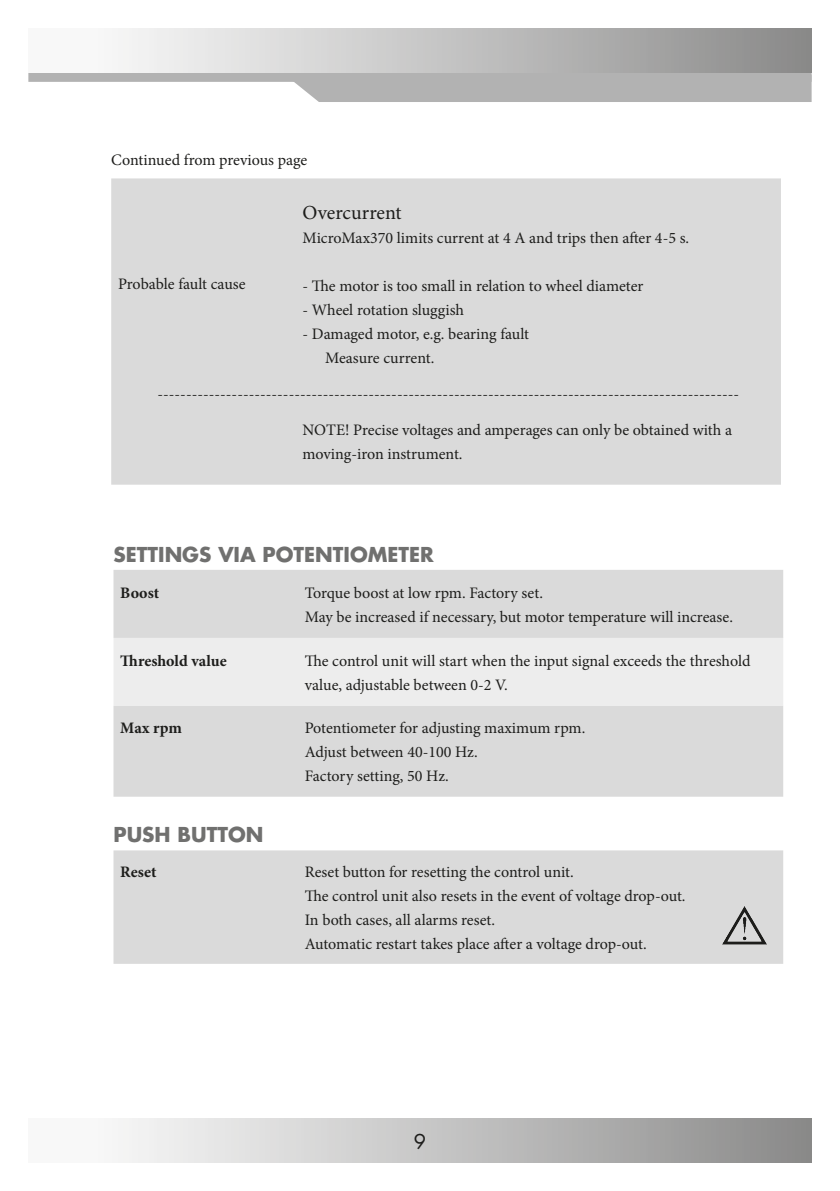
<style>
.page{position:relative;width:840px;height:1191px;background:#fff}
.page>*{position:absolute;margin:0;border:0;box-sizing:border-box;transform-origin:0 0}
.t1{font:700 20px "Futura";color:#70706f}
.t2{font:20px "Minion Pro";color:#1d1d1b}
.t3{font:20px "Futura Std";color:#1d1d1b}
.t4{font:16px/24px "Minion Pro";letter-spacing:-.005em;color:#1d1d1b}
.t5{font:700 16px "Minion Pro";color:#1d1d1b}
</style>
<div class="page">
<div style="left:28px;top:1118px;width:783px;height:44px;background:linear-gradient(to right,#fff,#8c8c8b)"></div>
<div style="left:28px;top:63px;width:783px;height:19px;background:linear-gradient(to right,#b2b2b2,#b2b2b2)"></div>
<div style="left:28px;top:28px;width:783px;height:44px;background:linear-gradient(to right,#fff,#8c8c8b)"></div>
<div style="left:284px;top:75px;width:527px;height:27px;background:#b2b2b2"></div>
<div style="left:111px;top:178px;width:669px;height:307px;background:#dadada"></div>
<div style="left:113px;top:570px;width:669px;height:226px;background:#dadada"></div>
<div style="left:113px;top:638px;width:669px;height:68px;background:#ededed"></div>
<div style="left:113px;top:850px;width:669px;height:113px;background:#dadada"></div>
<img style="left:716px;top:904px;width:55px;height:41px">
<p class="t4" style="left:111px;top:148px;width:197px">Continued from previous page</p>
<p class="t4" style="left:118px;top:272px;width:129px">Probable fault cause</p>
<p class="t2" style="left:302px;top:199px;width:101px">Overcurrent</p>
<p class="t4" style="left:302px;top:226px;width:388px">MicroMax370 limits current at 4 A and trips then after 4-5 s.</p>
<p class="t4" style="left:302px;top:274px;width:342px">- The motor is too small in relation to wheel diameter</p>
<p class="t4" style="left:302px;top:298px;width:163px">- Wheel rotation sluggish</p>
<p class="t4" style="left:325px;top:322px;width:205px;text-indent:-23px">- Damaged motor, e.g. bearing fault<br>Measure current.</p>
<p class="t4" style="left:157px;top:382px;width:582px">------------------------------------------------------------------------------------------------------</p>
<p class="t4" style="left:302px;top:418px;width:431px">NOTE! Precise voltages and amperages can only be obtained with a moving-iron instrument.</p>
<p class="t1" style="left:113px;top:541px;width:321px">SETTINGS VIA POTENTIOMETER</p>
<p class="t5" style="left:120px;top:581px;width:40px">Boost</p>
<p class="t4" style="left:304px;top:580px;width:429px">Torque boost at low rpm. Factory set.<br>May be increased if necessary, but motor temperature will increase.</p>
<p class="t5" style="left:120px;top:649px;width:108px">Threshold value</p>
<p class="t4" style="left:304px;top:648px;width:447px">The control unit will start when the input signal exceeds the threshold value, adjustable between 0-2 V.</p>
<p class="t5" style="left:120px;top:717px;width:63px">Max rpm</p>
<p class="t4" style="left:304px;top:716px;width:282px">Potentiometer for adjusting maximum rpm.<br>Adjust between 40-100 Hz.<br>Factory setting, 50 Hz.</p>
<p class="t1" style="left:113px;top:821px;width:151px">PUSH BUTTON</p>
<p class="t5" style="left:120px;top:860px;width:38px">Reset</p>
<p class="t4" style="left:304px;top:860px;width:382px">Reset button for resetting the control unit.<br>The control unit also resets in the event of voltage drop-out.<br>In both cases, all alarms reset.<br>Automatic restart takes place after a voltage drop-out.</p>
<p class="t3" style="left:413px;top:1128px;width:14px">9</p>
</div>
